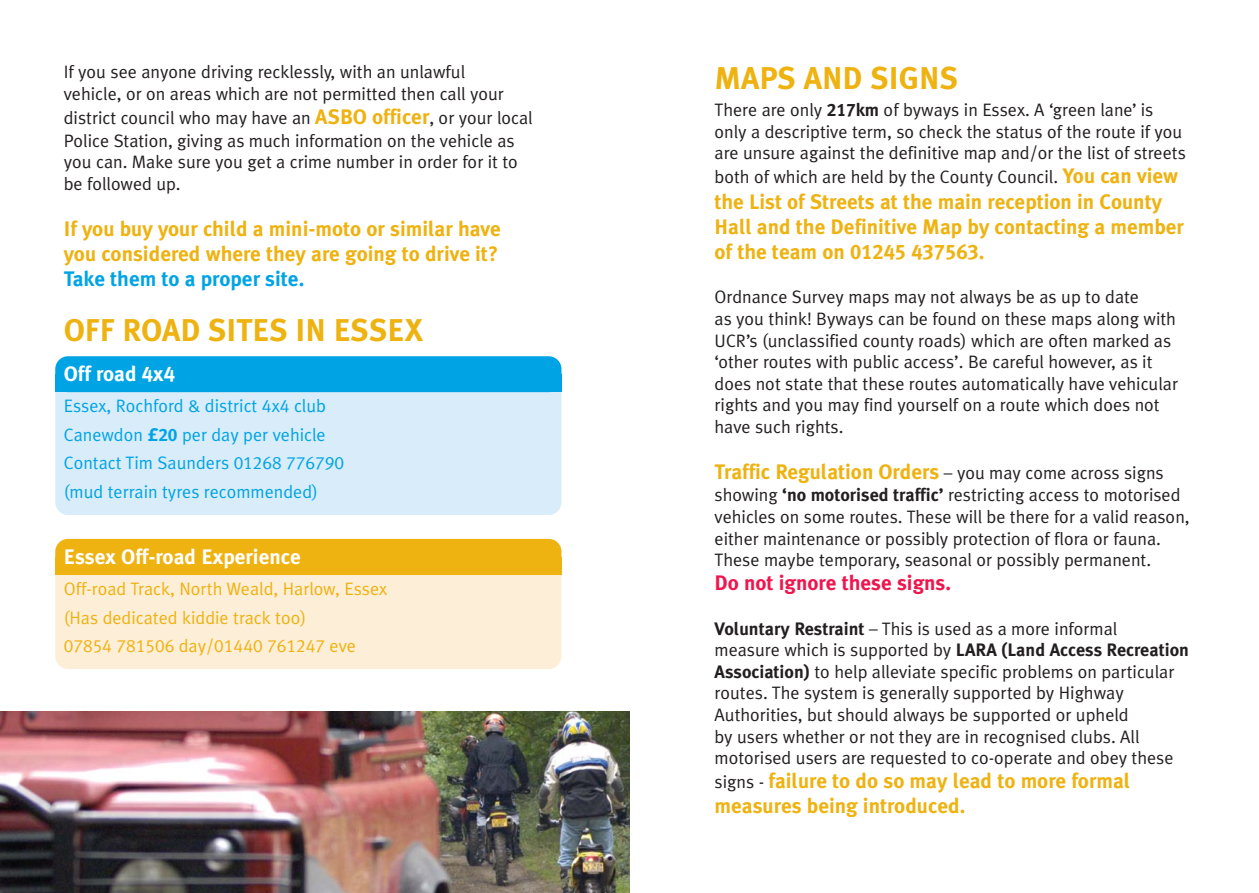
<style>
.page{position:relative;width:1259px;height:893px;background:#fff}
.page>*{position:absolute;margin:0;border:0;box-sizing:border-box;transform-origin:0 0}
.t1{font:700 31.5px "Meta Plus";color:#eeb211}
.t2{font:700 21px/25.2px "Meta Plus";color:#eeb211}
.t3{font:700 21px "Meta Plus";color:#fff}
.t4{font:700 21px "Meta Plus";color:#00a4e4}
.t5{font:700 21px "Meta Plus";color:#ed174f}
.t6{font:18px/21.6px "Meta Plus Normal";color:#231f20}
.t7{font:18px/28.5px "Meta Plus Normal";color:#00a4e4}
.t8{font:18px/28.5px "Meta Plus Normal";color:#eeb211}
.t9{font:18px "Meta Plus Normal Caps";color:#eeb211}
.s1{font-family:"Meta Plus";font-weight:700;font-size:21px;color:#eeb211}
.s2{font-family:"Meta Plus Bold Caps";font-weight:400}
.s3{font-family:"Meta Plus Normal Caps"}
.s4{font-family:"Meta Plus";font-weight:700}
.s5{font-family:"Meta Plus Bold Caps"}
.s6{font-family:"Meta Plus Normal"}
.s7{font-family:"Meta Plus Normal";font-weight:400;font-size:18px;color:#231f20}
</style>
<div class="page">
<div style="left:55px;top:356px;width:506px;height:159px;background:#d8ecf9;border-radius:13px"></div>
<div style="left:55px;top:356px;width:506px;height:36px;background:#00a4e4;border-radius:13px"></div>
<div style="left:55px;top:375px;width:506px;height:17px;background:#00a4e4"></div>
<div style="left:55px;top:539px;width:506px;height:130px;background:#fdeed7;border-radius:13px"></div>
<div style="left:55px;top:539px;width:506px;height:36px;background:#eeb211;border-radius:13px"></div>
<div style="left:55px;top:557px;width:506px;height:18px;background:#eeb211"></div>
<img style="left:0;top:711px;width:629px;height:182px">
<p class="t6" style="left:64px;top:63px;width:442px">If you see anyone driving recklessly, with an unlawful vehicle, or on areas which are not permitted then call your</p>
<p class="t6" style="left:64px;top:108px;width:470px;line-height:22px">district council who may have an <span class="s1">ASBO officer</span>, or your local Police Station, giving as much information on the vehicle as you can. Make sure you get a crime number in order for it to be followed up.</p>
<p class="t2" style="left:64px;top:217px;width:438px">If you buy your child a mini-moto or similar have you considered where they are going to drive it?</p>
<p class="t4" style="left:64px;top:270px;width:242px">Take them to a proper site.</p>
<h1 class="t1" style="left:64px;top:317px;width:361px">OFF ROAD SITES IN ESSEX</h1>
<p class="t3" style="left:64px;top:365px;width:113px">Off road <span class="s2">4</span>x<span class="s2">4</span></p>
<p class="t7" style="left:64px;top:393px;width:282px">Essex, Rochford &amp; district <span class="s3">4</span>x<span class="s3">4</span> club Canewdon <span class="s4">£</span><span class="s5">20</span> per day per vehicle Contact Tim Saunders <span class="s3">01268 776790 </span>(mud terrain tyres recommended)</p>
<p class="t3" style="left:64px;top:548px;width:238px">Essex Off-road Experience</p>
<p class="t8" style="left:64px;top:576px;width:325px">Off-road Track, North Weald, Harlow, Essex (Has dedicated kiddie track too)</p>
<p class="t9" style="left:64px;top:636px;width:294px">07854 781506 <span class="s6">day/</span>01440 761247 <span class="s6">eve</span></p>
<h1 class="t1" style="left:714px;top:65px;width:245px">MAPS AND SIGNS</h1>
<p class="t6" style="left:714px;top:100px;width:473px">There are only <span class="s5">217</span><span class="s4">km</span> of byways in Essex. A ‘green lane’ is only a descriptive term, so check the status of the route if you are unsure against the definitive map and/or the list of streets</p>
<p class="t6" style="left:714px;top:168px;width:465px">both of which are held by the County Council. <span class="s1">You can view</span></p>
<p class="t2" style="left:714px;top:190px;width:471px">the List of Streets at the main reception in County<br>Hall and the Definitive Map by contacting a member of the team on <span class="s2">01245 437563</span>.</p>
<p class="t6" style="left:714px;top:288px;width:465px">Ordnance Survey maps may not always be as up to date<br>as you think! Byways can be found on these maps along with UCR’s (unclassified county roads) which are often marked as ‘other routes with public access’. Be careful however, as it does not state that these routes automatically have vehicular rights and you may find yourself on a route which does not have such rights.</p>
<p class="t2" style="left:714px;top:460px;width:451px">Traffic Regulation Orders <span class="s7">– you may come across signs</span></p>
<p class="t6" style="left:714px;top:486px;width:476px">showing <span class="s4">‘no motorised traffic’</span> restricting access to motorised vehicles on some routes. These will be there for a valid reason, either maintenance or possibly protection of flora or fauna.<br>These maybe temporary, seasonal or possibly permanent.</p>
<p class="t5" style="left:714px;top:574px;width:238px">Do not ignore these signs.</p>
<p class="t6" style="left:714px;top:619px;width:476px"><span class="s4">Voluntary Restraint</span> – This is used as a more informal<br>measure which is supported by <span class="s4">LARA (Land Access Recreation Association)</span> to help alleviate specific problems on particular routes. The system is generally supported by Highway Authorities, but should always be supported or upheld<br>by users whether or not they are in recognised clubs. All motorised users are requested to co-operate and obey these</p>
<p class="t2" style="left:714px;top:769px;width:417px"><span class="s7">signs -</span> failure to do so may lead to more formal measures being introduced.</p>
</div>
